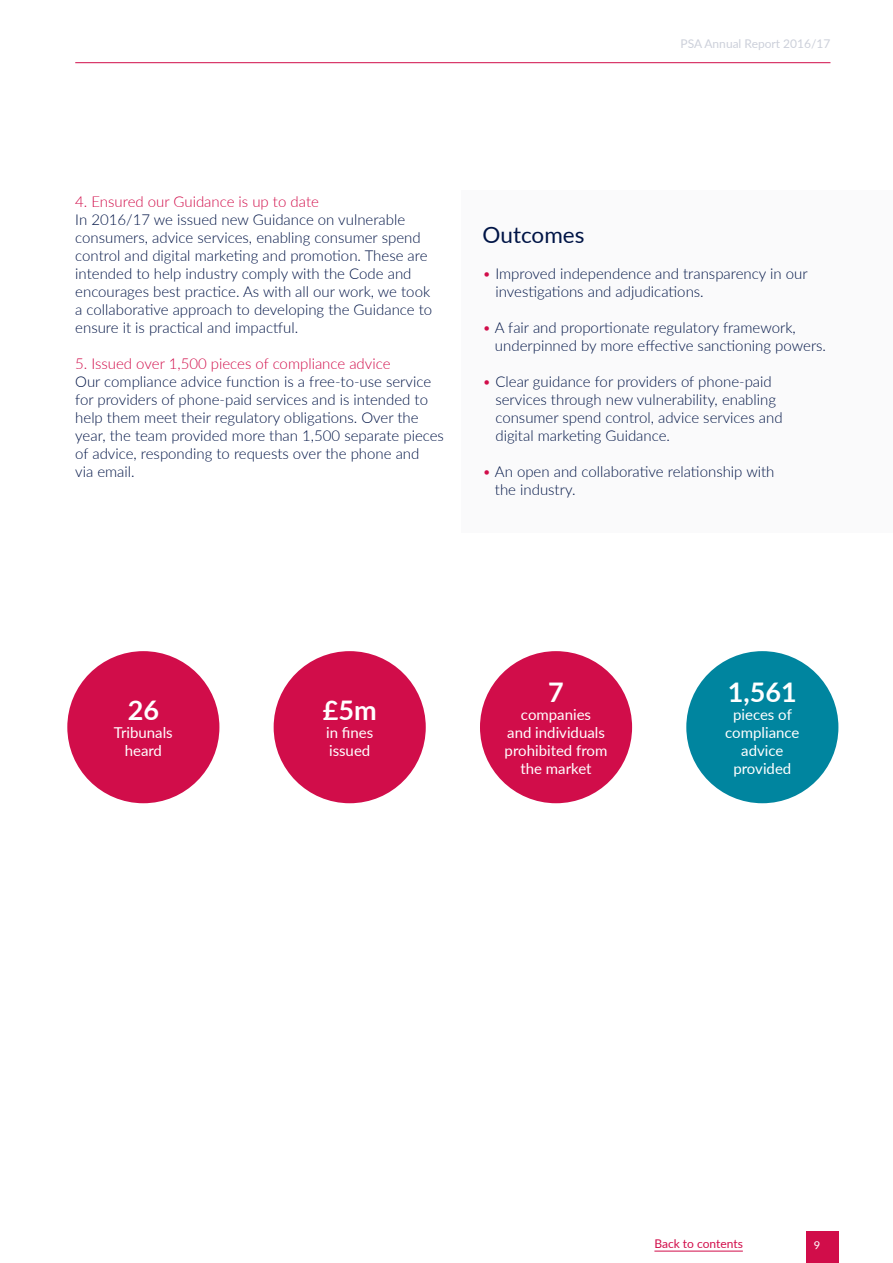
<style>
.page{position:relative;width:893px;height:1263px;background:#fff}
.page>*{position:absolute;margin:0;border:0;box-sizing:border-box;transform-origin:0 0}
.t1{font:700 27px "Lato";color:#fff}
.t2{font:22.5px "Lato";color:#001446}
.t3{font:300 15px/18px "Lato";color:#001446}
.t4{font:15px/18px "Lato";color:#fff;text-align:center}
.t5{font:300 15px "Lato";color:#d10d4a}
.t6{font:12px "Lato";color:#ccd0da}
.t7{font:12px "Lato";color:#d10d4a}
.t8{font:12px "Lato";color:#fff}
.s1{color:#d10d4a}
</style>
<div class="page">
<div style="left:806px;top:1231px;width:33px;height:32px;background:#d10d4a"></div>
<hr style="left:654px;top:1251px;width:89px;height:1px;background:#d10d4a">
<div style="left:461px;top:190px;width:432px;height:343px;background:#fafafb"></div>
<div style="left:67px;top:651px;width:152px;height:152px;background:#d10d4a;border-radius:50%"></div>
<div style="left:274px;top:651px;width:152px;height:152px;background:#d10d4a;border-radius:50%"></div>
<div style="left:480px;top:651px;width:152px;height:152px;background:#d10d4a;border-radius:50%"></div>
<div style="left:686px;top:651px;width:152px;height:152px;background:#00859f;border-radius:50%"></div>
<hr style="left:75px;top:62px;width:755px;height:1px;background:#d10d4a">
<p class="t6" style="left:680px;top:35px;width:151px">PSA Annual Report 2016/17</p>
<p class="t5" style="left:75px;top:191px;width:245px">4. Ensured our Guidance is up to date</p>
<p class="t3" style="left:75px;top:210px;width:358px">In 2016/17 we issued new Guidance on vulnerable consumers, advice services, enabling consumer spend control and digital marketing and promotion. These are intended to help industry comply with the Code and encourages best practice. As with all our work, we took a collaborative approach to developing the Guidance to ensure it is practical and impactful.</p>
<p class="t5" style="left:75px;top:353px;width:317px">5. Issued over 1,500 pieces of compliance advice</p>
<p class="t3" style="left:75px;top:372px;width:370px">Our compliance advice function is a free-to-use service for providers of phone-paid services and is intended to help them meet their regulatory obligations. Over the year, the team provided more than 1,500 separate pieces of advice, responding to requests over the phone and<br>via email.</p>
<h2 class="t2" style="left:483px;top:218px;width:103px">Outcomes</h2>
<p class="t3" style="left:495px;top:264px;width:314px;text-indent:-13px"><span class="s1">•</span> Improved independence and transparency in our investigations and adjudications.</p>
<p class="t3" style="left:495px;top:318px;width:333px;text-indent:-12px"><span class="s1">•</span> A fair and proportionate regulatory framework, underpinned by more effective sanctioning powers.</p>
<p class="t3" style="left:495px;top:372px;width:289px;text-indent:-13px"><span class="s1">•</span> Clear guidance for providers of phone-paid services through new vulnerability, enabling consumer spend control, advice services and digital marketing Guidance.</p>
<p class="t3" style="left:495px;top:462px;width:281px;text-indent:-12px"><span class="s1">•</span> An open and collaborative relationship with the industry.</p>
<h1 class="t1" style="left:128px;top:690px;width:33px">26</h1>
<p class="t4" style="left:114px;top:723px;width:60px">Tribunals heard</p>
<h1 class="t1" style="left:323px;top:690px;width:55px">£5m</h1>
<p class="t4" style="left:326px;top:723px;width:49px;text-align:left">in fines issued</p>
<h1 class="t1" style="left:548px;top:672px;width:17px">7</h1>
<p class="t4" style="left:505px;top:705px;width:104px">companies<br>and individuals prohibited from the market</p>
<h1 class="t1" style="left:728px;top:672px;width:70px">1,561</h1>
<p class="t4" style="left:725px;top:705px;width:76px">pieces of compliance advice provided</p>
<p class="t7" style="left:654px;top:1235px;width:90px">Back to contents</p>
<p class="t8" style="left:814px;top:1235px;width:8px">9</p>
</div>
